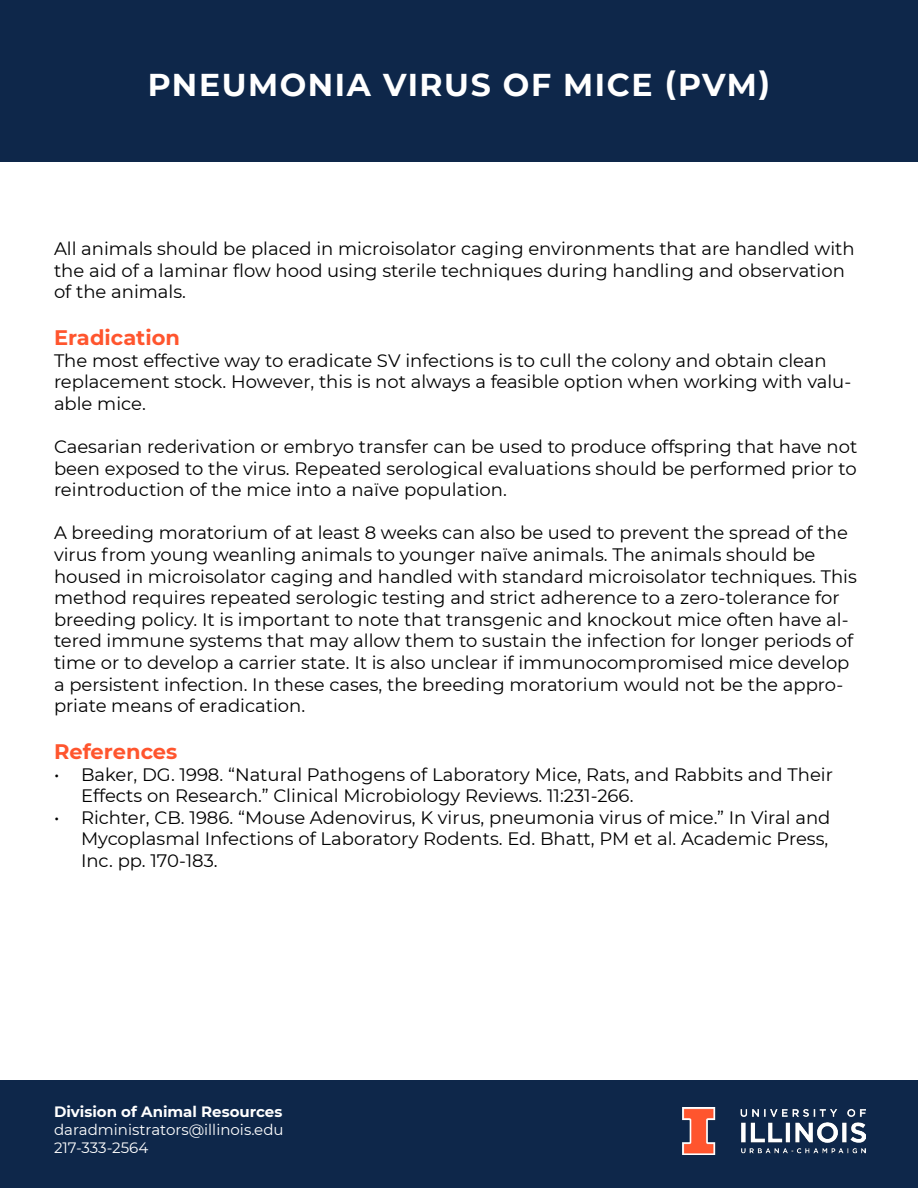
<style>
.page{position:relative;width:918px;height:1188px;background:#fff}
.page>*{position:absolute;margin:0;border:0;box-sizing:border-box;transform-origin:0 0}
.t1{font:700 31.5px "Montserrat";letter-spacing:.05em;color:#fff}
.t2{font:700 21px "Montserrat";color:#ff552e}
.t3{font:18px/21.6px "Montserrat";color:#000}
.t4{font:15px "Montserrat";color:#fff}
.t5{font:700 15px "Montserrat";color:#fff}
</style>
<div class="page">
<div style="left:0;top:0;width:918px;height:162px;background:#0e274a"></div>
<div style="left:0;top:1080px;width:918px;height:108px;background:#0e274a"></div>
<img style="left:683px;top:1107px;width:182px;height:48px">
<p class="t1" style="left:148px;top:63px;width:624px">PNEUMONIA VIRUS OF MICE (PVM)</p>
<p class="t3" style="left:54px;top:237px;width:802px">All animals should be placed in microisolator caging environments that are handled with the aid of a laminar flow hood using sterile techniques during handling and observation of the animals.</p>
<p class="t2" style="left:54px;top:322px;width:128px">Eradication</p>
<p class="t3" style="left:54px;top:349px;width:799px">The most effective way to eradicate SV infections is to cull the colony and obtain clean replacement stock. However, this is not always a feasible option when working with valu&shy;able mice.</p>
<p class="t3" style="left:54px;top:435px;width:805px">Caesarian rederivation or embryo transfer can be used to produce offspring that have not been exposed to the virus. Repeated serological evaluations should be performed prior to</p>
<p class="t3" style="left:54px;top:478px;width:454px">reintroduction of the mice into a naïve population.</p>
<p class="t3" style="left:54px;top:522px;width:804px">A breeding moratorium of at least 8 weeks can also be used to prevent the spread of the virus from young weanling animals to younger naïve animals. The animals should be housed in microisolator caging and handled with standard microisolator techniques. This method requires repeated serologic testing and strict adherence to a zero-tolerance for breeding policy. It is important to note that transgenic and knockout mice often have al&shy;tered immune systems that may allow them to sustain the infection for longer periods of time or to develop a carrier state. It is also unclear if immunocompromised mice develop a persistent infection. In these cases, the breeding moratorium would not be the appro&shy;priate means of eradication.</p>
<p class="t2" style="left:54px;top:736px;width:125px">References</p>
<p class="t3" style="left:81px;top:763px;width:753px;text-indent:-27px">• Baker, DG. 1998. “Natural Pathogens of Laboratory Mice, Rats, and Rabbits and Their<br>Effects on Research.” Clinical Microbiology Reviews. 11:231-266.</p>
<p class="t3" style="left:81px;top:806px;width:751px;text-indent:-27px">• Richter, CB. 1986. “Mouse Adenovirus, K virus, pneumonia virus of mice.” In Viral and<br>Mycoplasmal Infections of Laboratory Rodents. Ed. Bhatt, PM et al. Academic Press,<br>Inc. pp. 170-183.</p>
<p class="t5" style="left:54px;top:1101px;width:230px">Division of Animal Resources</p>
<p class="t4" style="left:54px;top:1119px;width:231px">daradministrators@illinois.edu</p>
<p class="t4" style="left:54px;top:1137px;width:96px">217-333-2564</p>
</div>
